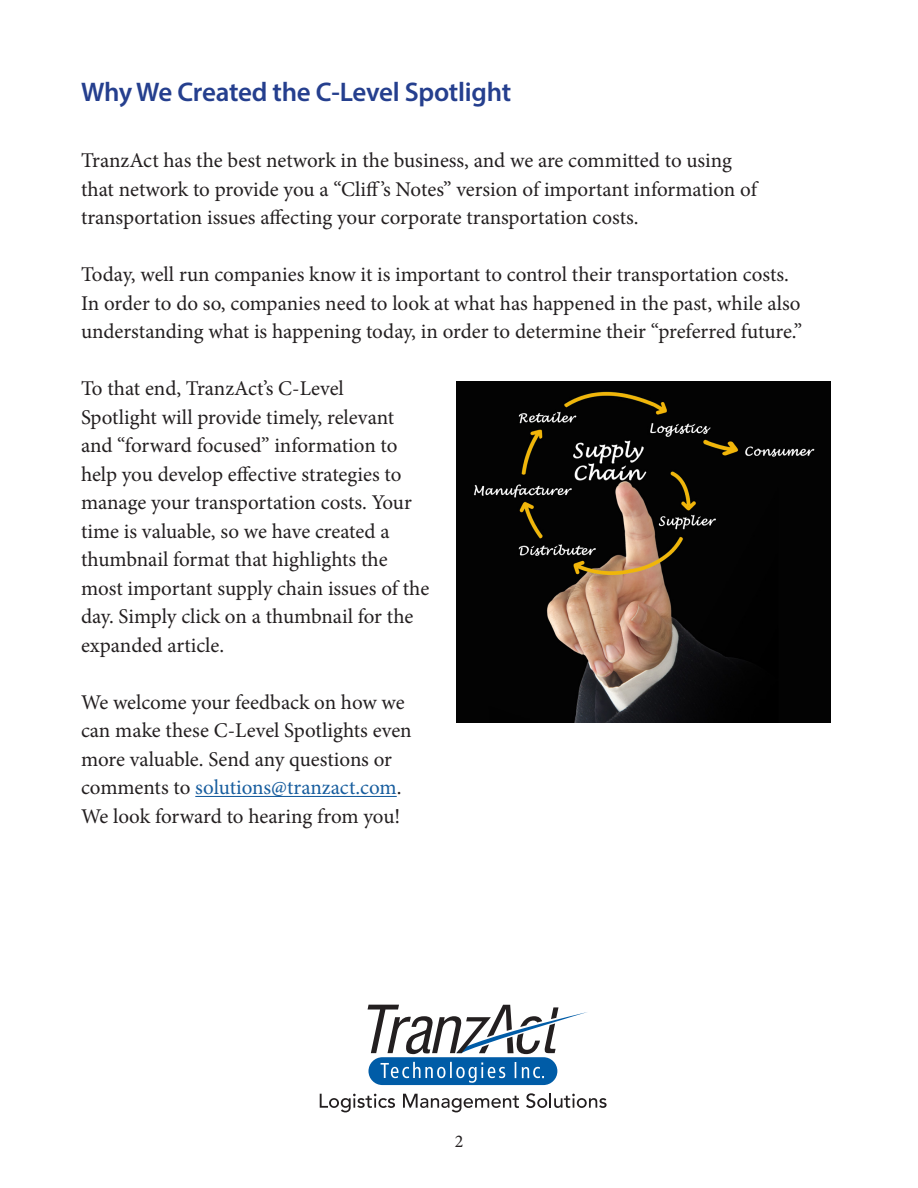
<style>
.page{position:relative;width:918px;height:1188px;background:#fff}
.page>*{position:absolute;margin:0;border:0;box-sizing:border-box;transform-origin:0 0}
.t1{font:600 27px "Myriad Pro";letter-spacing:-.01em;color:#253f8e}
.t2{font:21px/28.5px "Minion Pro";letter-spacing:-.005em;color:#231f20}
.t3{font:18px "Minion Pro";color:#231f20}
.s1{color:#175d9e}
</style>
<div class="page">
<hr style="left:195px;top:796px;width:202px;height:1px;background:#175d9e">
<svg style="left:320px;top:1094px;width:75px;height:18px"></svg>
<svg style="left:403px;top:1094px;width:116px;height:18px"></svg>
<svg style="left:526px;top:1093px;width:81px;height:15px"></svg>
<svg style="left:368px;top:1005px;width:219px;height:80px"></svg>
<img style="left:456px;top:382px;width:375px;height:341px">
<p class="t1" style="left:81px;top:75px;width:432px">Why We Created the C-Level Spotlight</p>
<p class="t2" style="left:81px;top:147px;width:677px">TranzAct has the best network in the business, and we are committed to using that network to provide you a “Cliff’s Notes” version of important information of transportation issues affecting your corporate transportation costs.</p>
<p class="t2" style="left:81px;top:261px;width:723px">Today, well run companies know it is important to control their transportation costs.<br>In order to do so, companies need to look at what has happened in the past, while also understanding what is happening today, in order to determine their “preferred future.”</p>
<p class="t2" style="left:81px;top:374px;width:350px">To that end, TranzAct’s C-Level<br>Spotlight will provide timely, relevant and “forward focused” information to help you develop effective strategies to manage your transportation costs. Your time is valuable, so we have created a thumbnail format that highlights the most important supply chain issues of the day. Simply click on a thumbnail for the expanded article.</p>
<p class="t2" style="left:81px;top:688px;width:332px">We welcome your feedback on how we can make these C-Level Spotlights even more valuable. Send any questions or comments to <span class="s1">solutions@tranzact.com</span>.<br>We look forward to hearing from you!</p>
<p class="t3" style="left:455px;top:1129px;width:10px">2</p>
</div>
